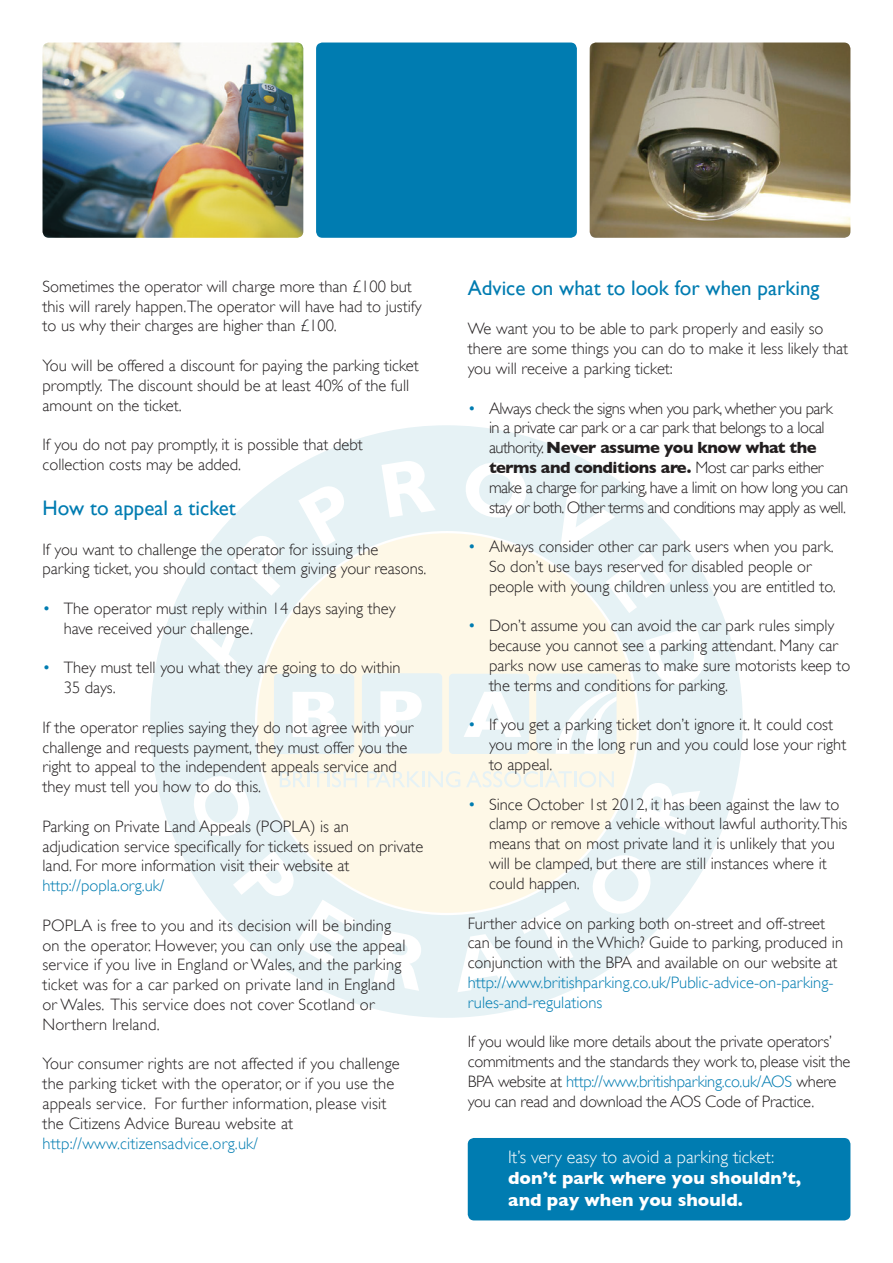
<style>
.page{position:relative;width:893px;height:1263px;background:#fff}
.page>*{position:absolute;margin:0;border:0;box-sizing:border-box;transform-origin:0 0}
.t1{font:21px "Gill Sans";color:#007cb1}
.t2{font:700 18px/21.6px "Gill Sans";color:#fff}
.t3{font:300 18px "Gill Sans";color:#fff}
.t4{font:300 16.5px/19.8px "Gill Sans";color:#231f20}
.t5{font:300 16.5px/19.8px "Gill Sans";letter-spacing:-.03em;color:#231f20}
.t6{font:300 16.5px/19.8px "Gill Sans";color:#007cb1}
.s1{color:#007cb1}
.s2{font-weight:700}
</style>
<div class="page">
<img style="left:43px;top:43px;width:260px;height:195px">
<div style="left:316px;top:43px;width:261px;height:195px;background:#007cb1;border-radius:6px"></div>
<div style="left:468px;top:1138px;width:382px;height:82px;background:#007cb1;border-radius:6px"></div>
<img style="left:590px;top:43px;width:260px;height:195px">
<div style="left:151px;top:426px;width:591px;height:591px;background:#e6f2f5;border-radius:50%"></div>
<div style="left:256px;top:532px;width:382px;height:382px;background:#fef8e7;border-radius:50%"></div>
<div style="left:536px;top:673px;width:81px;height:81px;background:#e6f2f5;border-radius:4px"></div>
<svg style="left:556px;top:687px;width:61px;height:67px"></svg>
<div style="left:274px;top:674px;width:80px;height:80px;background:#e6f2f5;border-radius:4px"></div>
<svg style="left:293px;top:692px;width:44px;height:45px"></svg>
<svg style="left:280px;top:771px;width:77px;height:16px"></svg>
<svg style="left:367px;top:771px;width:53px;height:16px"></svg>
<hr style="left:422px;top:771px;width:3px;height:16px;background:#007d9a">
<svg style="left:428px;top:771px;width:32px;height:16px"></svg>
<svg style="left:466px;top:771px;width:148px;height:16px"></svg>
<div style="left:362px;top:673px;width:80px;height:80px;background:#e6f2f5;border-radius:4px"></div>
<svg style="left:380px;top:691px;width:42px;height:45px"></svg>
<div style="left:449px;top:674px;width:80px;height:80px;background:#e6f2f5;border-radius:4px"></div>
<svg style="left:464px;top:692px;width:57px;height:45px"></svg>
<svg style="left:191px;top:619px;width:63px;height:56px"></svg>
<svg style="left:233px;top:536px;width:47px;height:59px"></svg>
<svg style="left:299px;top:486px;width:45px;height:61px"></svg>
<svg style="left:381px;top:461px;width:54px;height:56px"></svg>
<svg style="left:466px;top:463px;width:60px;height:55px"></svg>
<svg style="left:561px;top:486px;width:110px;height:127px"></svg>
<svg style="left:645px;top:625px;width:60px;height:60px"></svg>
<svg style="left:194px;top:776px;width:55px;height:60px"></svg>
<svg style="left:233px;top:850px;width:123px;height:115px"></svg>
<svg style="left:373px;top:930px;width:48px;height:61px"></svg>
<svg style="left:457px;top:901px;width:116px;height:91px"></svg>
<svg style="left:588px;top:851px;width:63px;height:63px"></svg>
<svg style="left:635px;top:783px;width:65px;height:52px"></svg>
<p class="t4" style="left:43px;top:276px;width:381px">Sometimes the operator will charge more than £100 but this will rarely happen.The operator will have had to justify to us why their charges are higher than £100.</p>
<p class="t4" style="left:43px;top:355px;width:378px">You will be offered a discount for paying the parking ticket promptly. The discount should be at least 40% of the full amount on the ticket.</p>
<p class="t4" style="left:43px;top:435px;width:322px">If you do not pay promptly, it is possible that debt collection costs may be added.</p>
<p class="t1" style="left:43px;top:496px;width:195px">How to appeal a ticket</p>
<p class="t4" style="left:43px;top:539px;width:385px">If you want to challenge the operator for issuing the parking ticket, you should contact them giving your reasons.</p>
<p class="t4" style="left:64px;top:598px;width:333px;text-indent:-21px"><span class="s1">•</span> The operator must reply within 14 days saying they have received your challenge.</p>
<p class="t4" style="left:64px;top:658px;width:338px;text-indent:-21px"><span class="s1">•</span> They must tell you what they are going to do within<br>35 days.</p>
<p class="t4" style="left:43px;top:717px;width:372px">If the operator replies saying they do not agree with your challenge and requests payment, they must offer you the right to appeal to the independent appeals service and they must tell you how to do this.</p>
<p class="t4" style="left:43px;top:816px;width:382px">Parking on Private Land Appeals (POPLA) is an adjudication service specifically for tickets issued on private land. For more information visit their website at</p>
<p class="t6" style="left:43px;top:876px;width:124px">http://popla.org.uk/</p>
<p class="t4" style="left:43px;top:915px;width:364px">POPLA is free to you and its decision will be binding on the operator. However, you can only use the appeal service if you live in England or Wales, and the parking ticket was for a car parked on private land in England or Wales. This service does not cover Scotland or Northern Ireland.</p>
<p class="t4" style="left:43px;top:1054px;width:359px">Your consumer rights are not affected if you challenge the parking ticket with the operator, or if you use the appeals service. For further information, please visit the Citizens Advice Bureau website at</p>
<p class="t6" style="left:43px;top:1133px;width:217px">http://www.citizensadvice.org.uk/</p>
<p class="t1" style="left:468px;top:276px;width:353px">Advice on what to look for when parking</p>
<p class="t4" style="left:468px;top:319px;width:382px">We want you to be able to park properly and easily so there are some things you can do to make it less likely that you will receive a parking ticket:</p>
<p class="t5" style="left:489px;top:398px;width:361px;text-indent:-21px"><span class="s1">•</span> Always check the signs when you park, whether you park<br>in a private car park or a car park that belongs to a local authority. <span class="s2">Never assume you know what the terms and conditions are.</span> Most car parks either make a charge for parking, have a limit on how long you can stay or both. Other terms and conditions may apply as well.</p>
<p class="t4" style="left:489px;top:537px;width:348px;text-indent:-21px"><span class="s1">•</span> Always consider other car park users when you park.<br>So don’t use bays reserved for disabled people or people with young children unless you are entitled to.</p>
<p class="t4" style="left:489px;top:616px;width:363px;text-indent:-21px"><span class="s1">•</span> Don’t assume you can avoid the car park rules simply because you cannot see a parking attendant. Many car parks now use cameras to make sure motorists keep to the terms and conditions for parking.</p>
<p class="t4" style="left:489px;top:715px;width:359px;text-indent:-21px"><span class="s1">•</span> If you get a parking ticket don’t ignore it. It could cost you more in the long run and you could lose your right to appeal.</p>
<p class="t4" style="left:489px;top:794px;width:360px;text-indent:-21px"><span class="s1">•</span> Since October 1st 2012, it has been against the law to clamp or remove a vehicle without lawful authority.This means that on most private land it is unlikely that you will be clamped, but there are still instances where it could happen.</p>
<p class="t4" style="left:468px;top:913px;width:377px">Further advice on parking both on-street and off-street can be found in the Which? Guide to parking, produced in conjunction with the BPA and available on our website at</p>
<p class="t6" style="left:468px;top:972px;width:367px">http://www.britishparking.co.uk/Public-advice-on-parking&shy;rules-and-regulations</p>
<p class="t4" style="left:468px;top:1032px;width:384px">If you would like more details about the private operators’ commitments and the standards they work to, please visit the BPA website at <span class="s1">http://www.britishparking.co.uk/AOS</span> where you can read and download the AOS Code of Practice.</p>
<p class="t3" style="left:508px;top:1146px;width:268px">It’s very easy to avoid a parking ticket:</p>
<p class="t2" style="left:508px;top:1167px;width:295px">don’t park where you shouldn’t, and pay when you should.</p>
</div>
